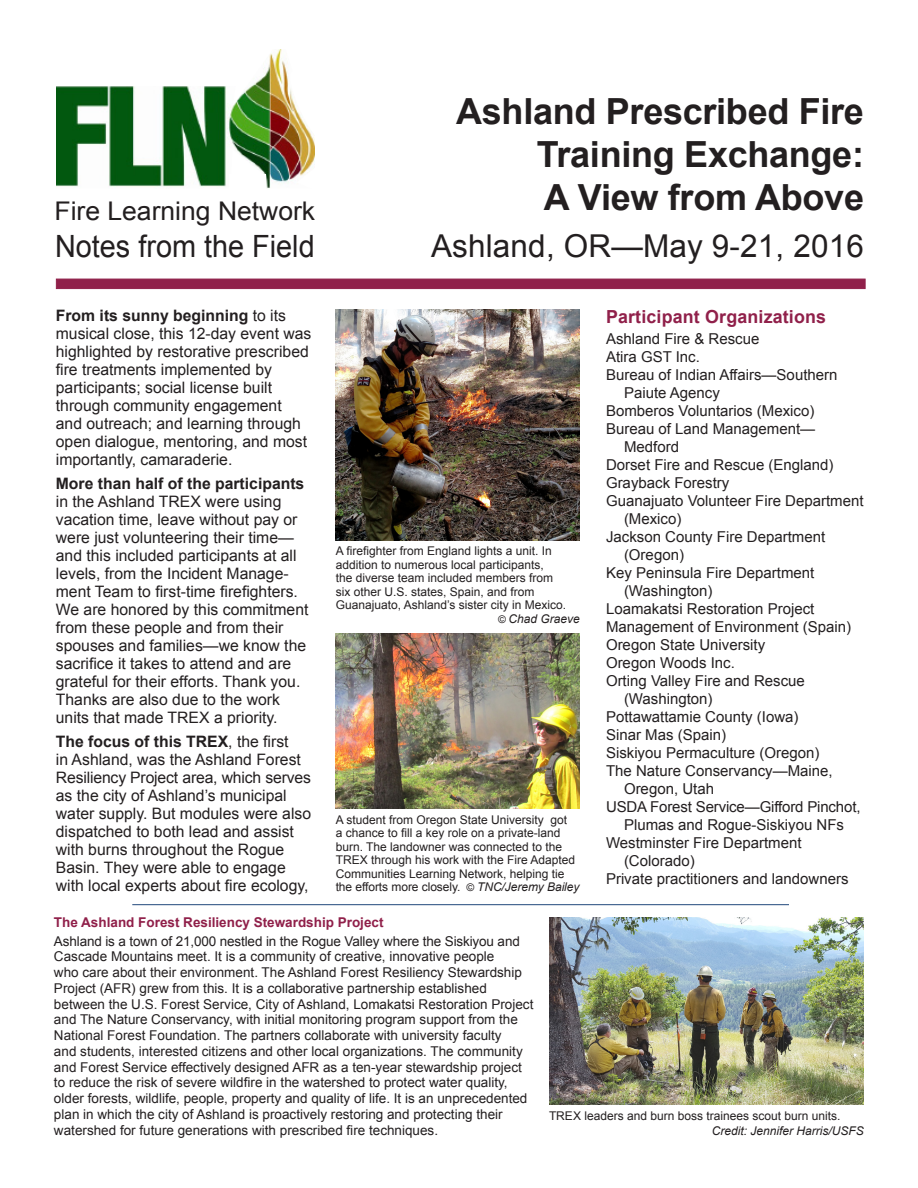
<style>
.page{position:relative;width:918px;height:1188px;background:#fff}
.page>*{position:absolute;margin:0;border:0;box-sizing:border-box;transform-origin:0 0}
.t1{font:700 36px/43.2px "Arial";letter-spacing:-.01em;color:#231f20;text-align:justify}
.t2{font:31.5px "Arial";letter-spacing:.005em;color:#231f20}
.t3{font:30.75px "Arial";color:#231f20;scale:.94 1}
.t4{font:25.8px "Arial";color:#231f20}
.t5{font:700 18px "Arial";letter-spacing:.01em;color:#90204a}
.t6{font:15.75px/18px "Arial";color:#231f20}
.t7{font:15px/18px "Arial";color:#231f20}
.t8{font:13.5px/15.8px "Arial";color:#231f20}
.t9{font:700 13.5px "Arial";color:#90204a}
.t10{font:12px/13.5px "Arial";color:#231f20}
.t11{font:italic 12px "Arial";color:#231f20}
.s1{font-weight:700}
.s2{font-size:10.5px}
.s3{font-style:italic;font-size:10.5px}
.s4{font-style:italic}
</style>
<div class="page">
<div style="left:56px;top:279px;width:810px;height:10px;background:#90204a"></div>
<img style="left:336px;top:633px;width:244px;height:176px">
<img style="left:336px;top:309px;width:244px;height:232px">
<img style="left:56px;top:86px;width:174px;height:101px">
<div style="left:229px;top:174px;width:37px;height:16px;background:#fff"></div>
<img style="left:230px;top:49px;width:85px;height:140px">
<img style="left:549px;top:917px;width:315px;height:187px">
<hr style="left:132px;top:904px;width:657px;height:1px;background:#20487b">
<p class="t4" style="left:54px;top:194px;width:262px">Fire Learning Network</p>
<p class="t3" style="left:55px;top:226px;width:278px">Notes from the Field</p>
<p class="t6" style="left:56px;top:307px;width:257px"><span class="s1">From its sunny beginning</span> to its musical close, this 12-day event was highlighted by restorative prescribed fire treatments implemented by participants; social license built through community engagement and outreach; and learning through open dialogue, mentoring, and most importantly, camaraderie.</p>
<p class="t6" style="left:56px;top:475px;width:254px"><span class="s1">More than half of the participants </span>in the Ashland TREX were using vacation time, leave without pay or were just volunteering their time— and this included participants at all levels, from the Incident Manage&shy;ment Team to first-time firefighters.<br>We are honored by this commitment from these people and from their spouses and families—we know the sacrifice it takes to attend and are grateful for their efforts. Thank you.<br>Thanks are also due to the work units that made TREX a priority.</p>
<p class="t6" style="left:56px;top:733px;width:257px"><span class="s1">The focus of this TREX</span>, the first<br>in Ashland, was the Ashland Forest Resiliency Project area, which serves as the city of Ashland’s municipal water supply. But modules were also dispatched to both lead and assist with burns throughout the Rogue Basin. They were able to engage with local experts about fire ecology,</p>
<p class="t1" style="left:537px;top:91px;width:329px;text-indent:-81px">Ashland Prescribed Fire Training Exchange:<br>A View from Above</p>
<p class="t2" style="left:431px;top:225px;width:434px">Ashland, OR—May 9-21, 2016</p>
<p class="t10" style="left:336px;top:544px;width:232px">A firefighter from England lights a unit. In addition to numerous local participants,<br>the diverse team included members from six other U.S. states, Spain, and from Guanajuato, Ashland’s sister city in Mexico.</p>
<p class="t11" style="left:498px;top:611px;width:84px"><span class="s2">©</span> Chad Graeve</p>
<p class="t10" style="left:336px;top:813px;width:245px">A student from Oregon State University got<br>a chance to fill a key role on a private-land burn. The landowner was connected to the TREX through his work with the Fire Adapted Communities Learning Network, helping tie the efforts more closely. <span class="s3">©</span> <span class="s4">TNC/Jeremy Bailey</span></p>
<p class="t5" style="left:606px;top:304px;width:222px">Participant Organizations</p>
<p class="t7" style="left:606px;top:329px;width:155px">Ashland Fire &amp; Rescue</p>
<p class="t7" style="left:606px;top:347px;width:95px">Atira GST Inc.</p>
<p class="t7" style="left:624px;top:365px;width:215px;text-indent:-18px">Bureau of Indian Affairs—Southern<br>Paiute Agency</p>
<p class="t7" style="left:606px;top:401px;width:210px">Bomberos Voluntarios (Mexico)</p>
<p class="t7" style="left:624px;top:419px;width:193px;text-indent:-18px">Bureau of Land Management—<br>Medford</p>
<p class="t7" style="left:606px;top:455px;width:229px">Dorset Fire and Rescue (England)</p>
<p class="t7" style="left:606px;top:473px;width:125px">Grayback Forestry</p>
<p class="t7" style="left:624px;top:491px;width:241px;text-indent:-18px">Guanajuato Volunteer Fire Department (Mexico)</p>
<p class="t7" style="left:624px;top:527px;width:203px;text-indent:-18px">Jackson County Fire Department (Oregon)</p>
<p class="t7" style="left:624px;top:563px;width:192px;text-indent:-18px">Key Peninsula Fire Department (Washington)</p>
<p class="t7" style="left:606px;top:599px;width:210px">Loamakatsi Restoration Project</p>
<p class="t7" style="left:606px;top:617px;width:247px">Management of Environment (Spain)</p>
<p class="t7" style="left:606px;top:635px;width:161px">Oregon State University</p>
<p class="t7" style="left:606px;top:653px;width:130px">Oregon Woods Inc.</p>
<p class="t7" style="left:624px;top:671px;width:182px;text-indent:-18px">Orting Valley Fire and Rescue (Washington)</p>
<p class="t7" style="left:606px;top:707px;width:194px">Pottawattamie County (Iowa)</p>
<p class="t7" style="left:606px;top:725px;width:122px">Sinar Mas (Spain)</p>
<p class="t7" style="left:606px;top:743px;width:215px">Siskiyou Permaculture (Oregon)</p>
<p class="t7" style="left:624px;top:761px;width:210px;text-indent:-18px">The Nature Conservancy—Maine,<br>Oregon, Utah</p>
<p class="t7" style="left:606px;top:797px;width:256px;text-align:center">USDA Forest Service—Gifford Pinchot,<br>Plumas and Rogue-Siskiyou NFs</p>
<p class="t7" style="left:624px;top:833px;width:179px;text-indent:-18px">Westminster Fire Department (Colorado)</p>
<p class="t7" style="left:606px;top:869px;width:244px">Private practitioners and landowners</p>
<p class="t9" style="left:54px;top:913px;width:331px">The Ashland Forest Resiliency Stewardship Project</p>
<p class="t8" style="left:54px;top:933px;width:481px">Ashland is a town of 21,000 nestled in the Rogue Valley where the Siskiyou and Cascade Mountains meet. It is a community of creative, innovative people<br>who care about their environment. The Ashland Forest Resiliency Stewardship Project (AFR) grew from this. It is a collaborative partnership established between the U.S. Forest Service, City of Ashland, Lomakatsi Restoration Project and The Nature Conservancy, with initial monitoring program support from the National Forest Foundation. The partners collaborate with university faculty<br>and students, interested citizens and other local organizations. The community and Forest Service effectively designed AFR as a ten-year stewardship project to reduce the risk of severe wildfire in the watershed to protect water quality, older forests, wildlife, people, property and quality of life. It is an unprecedented plan in which the city of Ashland is proactively restoring and protecting their watershed for future generations with prescribed fire techniques.</p>
<p class="t10" style="left:549px;top:1109px;width:293px">TREX leaders and burn boss trainees scout burn units.</p>
<p class="t11" style="left:712px;top:1123px;width:154px">Credit: Jennifer Harris/USFS</p>
</div>
